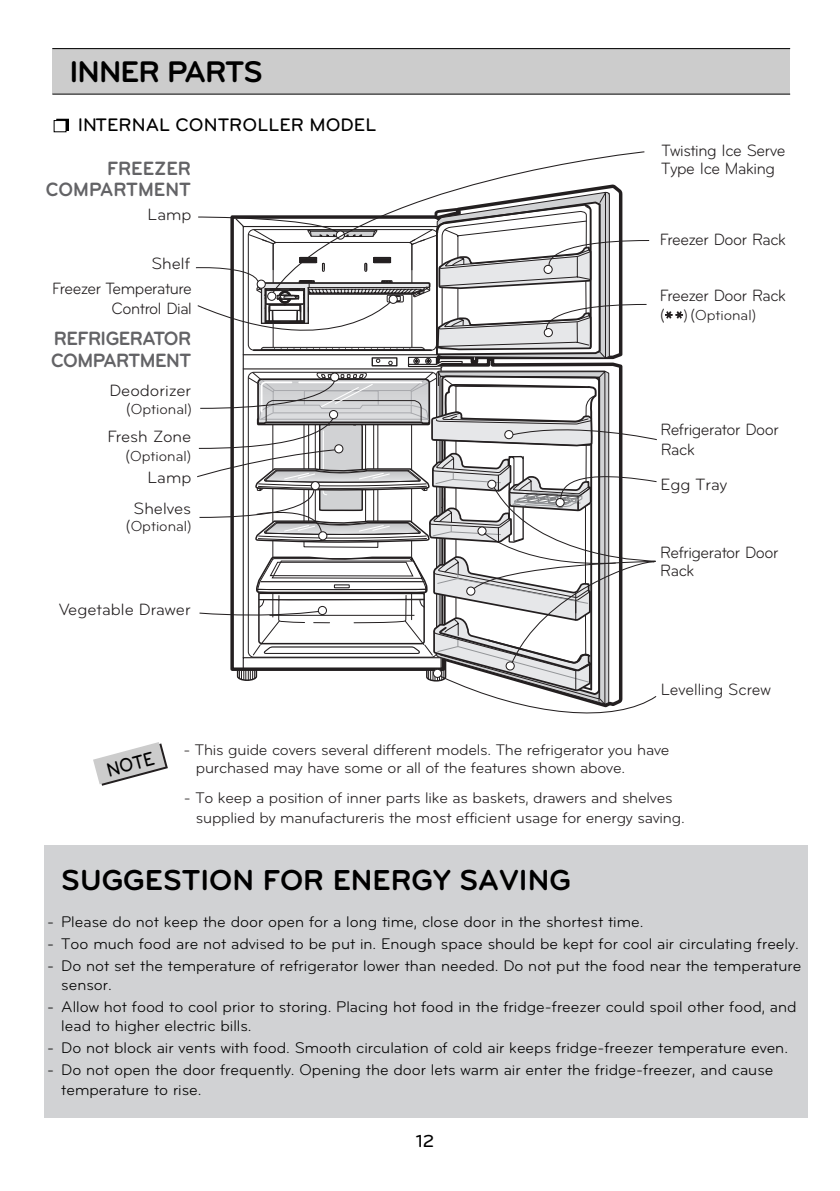
<style>
.page{position:relative;width:840px;height:1191px;background:#fff}
.page>*{position:absolute;margin:0;border:0;box-sizing:border-box;transform-origin:0 0}
.t1{font:700 31px "Bryant LG";letter-spacing:-.03em;color:#000}
.t2{font:700 30px "Bryant LG";color:#000}
.t3{font:700 20px/21.6px "Bryant LG";letter-spacing:-.025em;color:#636366;scale:.95 1}
.t4{font:700 20px "Bryant LG";color:#636366;scale:.95 1}
.t5{font:500 20px "Bryant LG";color:#000;scale:.9 1}
.t6{font:500 18.8px "Bryant LG";color:#000}
.t7{font:500 18px "Bryant LG";color:#000}
.t8{font:17px/19.2px "Bryant LG";letter-spacing:-.025em;color:#231f20;scale:.95 1}
.t9{font:17px/25.4px "Bryant LG";letter-spacing:-.025em;color:#231f20;text-align:right}
.t10{font:17px "Bryant LG";color:#231f20}
.t11{font:17px "Bryant LG";color:#231f20;scale:.95 1}
.t12{font:16px/19.2px "Bryant LG";color:#000}
.t13{font:16px/18px "Bryant LG";letter-spacing:-.01em;color:#231f20}
.t14{font:15px "Bryant LG";color:#231f20}
.s1{font-size:16px}
</style>
<div class="page">
<div style="left:52px;top:49px;width:737px;height:45px;background:#ccc"></div>
<hr style="left:52px;top:48px;width:737px;height:1px;background:#000">
<hr style="left:52px;top:94px;width:737px;height:1px;background:#000">
<svg style="left:93px;top:742px;width:75px;height:43px"></svg>
<div style="left:44px;top:845px;width:763px;height:273px;background:#d1d2d4"></div>
<div style="left:57px;top:119px;width:11px;height:11px;background:#000"></div>
<div style="left:56px;top:119px;width:13px;height:12px;border:1px solid #000"></div>
<div style="left:54px;top:121px;width:12px;height:11px;background:#fff"></div>
<div style="left:54px;top:120px;width:12px;height:12px;border:1px solid #000"></div>
<svg style="left:665px;top:311px;width:17px;height:7px"></svg>
<svg style="left:447px;top:151px;width:198px;height:41px"></svg>
<svg style="left:195px;top:192px;width:462px;height:522px"></svg>
<h1 class="t1" style="left:69px;top:52px;width:195px">INNER PARTS</h1>
<p class="t6" style="left:78px;top:113px;width:300px">INTERNAL CONTROLLER MODEL</p>
<p class="t8" style="left:661px;top:142px;width:132px">Twisting Ice Serve</p>
<p class="t4" style="left:107px;top:160px;width:90px">FREEZER</p>
<p class="t8" style="left:661px;top:160px;width:121px">Type Ice Making</p>
<p class="t4" style="left:46px;top:181px;width:154px">COMPARTMENT</p>
<p class="t9" style="left:147px;top:203px;width:45px">Lamp</p>
<p class="t9" style="left:52px;top:252px;width:141px">Shelf<br>Freezer Temperature</p>
<p class="t8" style="left:111px;top:300px;width:86px">Control Dial</p>
<p class="t3" style="left:51px;top:329px;width:149px">REFRIGERATOR<br>COMPARTMENT</p>
<p class="t10" style="left:109px;top:383px;width:83px">Deodorizer</p>
<p class="t14" style="left:126px;top:402px;width:68px"><span class="s1">(</span>Optional)</p>
<p class="t8" style="left:660px;top:421px;width:126px">Refrigerator Door<br>Rack</p>
<p class="t9" style="left:147px;top:466px;width:45px">Lamp</p>
<p class="t8" style="left:659px;top:231px;width:134px">Freezer Door Rack</p>
<p class="t8" style="left:659px;top:287px;width:134px">Freezer Door Rack</p>
<p class="t14" style="left:659px;top:308px;width:98px"><span class="s1">(</span> )<span class="s1">(</span>Optional)</p>
<p class="t9" style="left:108px;top:425px;width:85px">Fresh Zone</p>
<p class="t14" style="left:125px;top:450px;width:68px"><span class="s1">(</span>Optional)</p>
<p class="t9" style="left:660px;top:471px;width:68px">Egg Tray</p>
<p class="t10" style="left:133px;top:501px;width:59px">Shelves</p>
<p class="t14" style="left:125px;top:519px;width:68px"><span class="s1">(</span>Optional)</p>
<p class="t10" style="left:59px;top:602px;width:133px">Vegetable Drawer</p>
<p class="t8" style="left:659px;top:545px;width:126px;line-height:18.2px">Refrigerator Door<br>Rack</p>
<p class="t11" style="left:660px;top:682px;width:117px">Levelling Screw</p>
<p class="t5" style="left:104px;top:758px;width:56px;rotate:-15deg">NOTE</p>
<p class="t13" style="left:196px;top:741px;width:475px;text-indent:-12px">- This guide covers several different models. The refrigerator you have purchased may have some or all of the features shown above.</p>
<p class="t13" style="left:196px;top:788px;width:490px;line-height:20px;text-indent:-12px">- To keep a position of inner parts like as baskets, drawers and shelves supplied by manufactureris the most efficient usage for energy saving.</p>
<h2 class="t2" style="left:61px;top:861px;width:511px">SUGGESTION FOR ENERGY SAVING</h2>
<p class="t12" style="left:47px;top:913px;width:597px">- Please do not keep the door open for a long time, close door in the shortest time.</p>
<p class="t12" style="left:47px;top:935px;width:752px">- Too much food are not advised to be put in. Enough space should be kept for cool air circulating freely.</p>
<p class="t12" style="left:61px;top:957px;width:741px;text-indent:-14px">- Do not set the temperature of refrigerator lower than needed. Do not put the food near the temperature sensor.</p>
<p class="t12" style="left:61px;top:998px;width:736px;text-indent:-14px">- Allow hot food to cool prior to storing. Placing hot food in the fridge-freezer could spoil other food, and lead to higher electric bills.</p>
<p class="t12" style="left:47px;top:1039px;width:742px">- Do not block air vents with food. Smooth circulation of cold air keeps fridge-freezer temperature even.</p>
<p class="t12" style="left:61px;top:1061px;width:713px;text-indent:-14px">- Do not open the door frequently. Opening the door lets warm air enter the fridge-freezer, and cause temperature to rise.</p>
<p class="t7" style="left:415px;top:1130px;width:20px">12</p>
</div>
